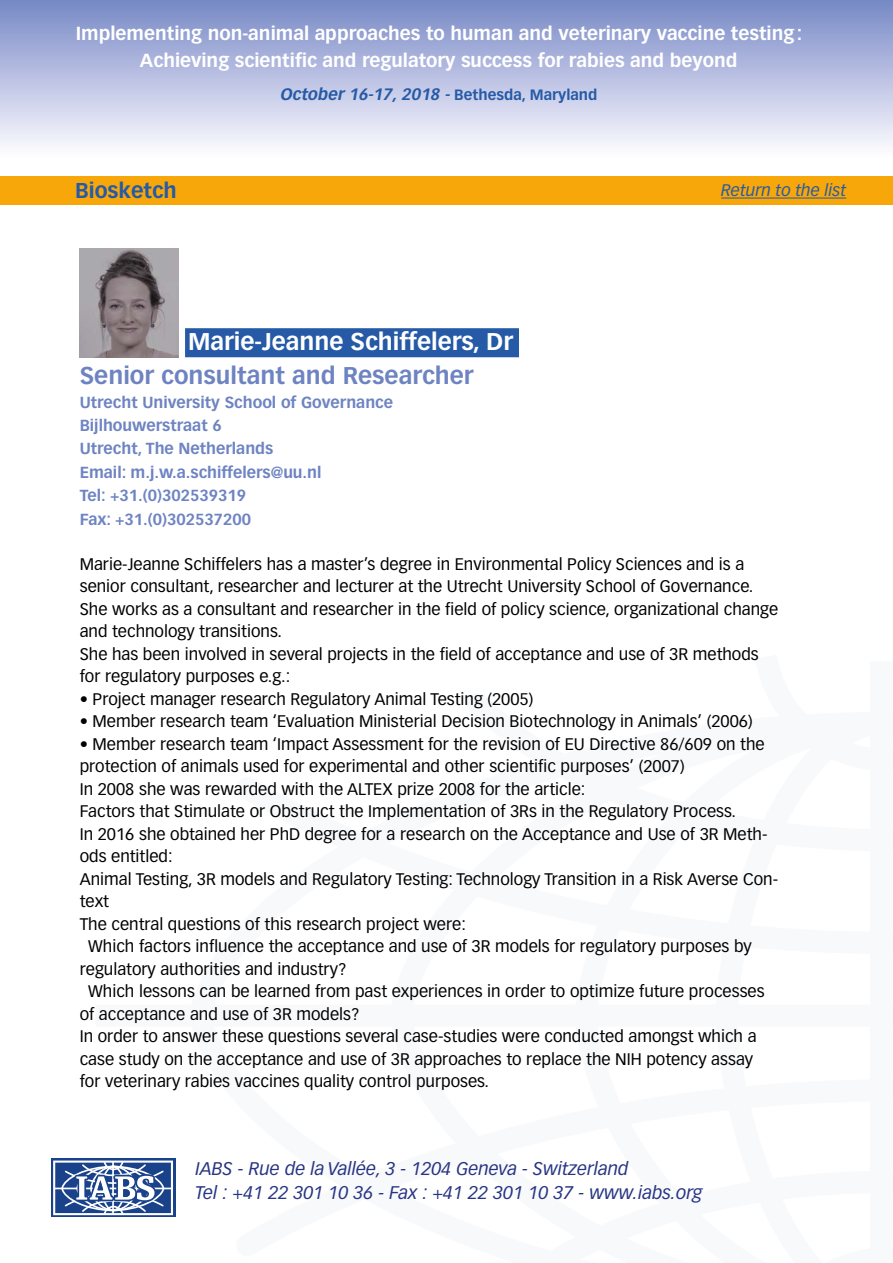
<style>
.page{position:relative;width:893px;height:1263px;background:#fff}
.page>*{position:absolute;margin:0;border:0;box-sizing:border-box;transform-origin:0 0}
.t1{font:700 23.85px "Vectora LT Std";color:#6e84c2}
.t2{font:700 23.85px "Vectora LT Std";color:#fff}
.t3{font:700 21.15px "Vectora LT Std";color:#265aa6}
.t4{font:700 18.6px/26.8px "Vectora LT Std";color:#fff;text-align:center}
.t5{font:italic 18px/24px "Vectora LT Std";color:#283583}
.t6{font:16.5px/22.5px "Vectora LH";color:#000}
.t7{font:italic 16.5px "Vectora LT Std";color:#265aa6}
.t8{font:italic 700 16.2px "Vectora LT Std";color:#265aa6}
.t9{font:700 15.75px/23.4px "Vectora LT Std";color:#6e84c2}
.s1{font-style:normal;font-size:14.7px}
</style>
<div class="page">
<div style="left:0;top:176px;width:893px;height:29px;background:#f7a70a"></div>
<div style="left:185px;top:328px;width:334px;height:29px;background:#265aa6"></div>
<img style="left:80px;top:248px;width:98px;height:109px">
<div style="left:0;top:0;width:893px;height:156px;background:linear-gradient(to bottom,#7788c5,#fdfbff)"></div>
<div style="left:51px;top:1158px;width:124px;height:59px;background:#1a428a"></div>
<svg style="left:53px;top:1160px;width:120px;height:56px"></svg>
<div style="left:96px;top:1004px;width:797px;height:23px;background:#f8f9fb"></div>
<hr style="left:721px;top:198px;width:125px;height:1px;background:#265aa6">
<p class="t4" style="left:76px;top:20px;width:728px">Implementing non-animal approaches to human and veterinary vaccine testing:<br>Achieving scientific and regulatory success for rabies and beyond</p>
<p class="t8" style="left:280px;top:84px;width:319px">October 16-17,2018 - <span class="s1">Bethesda, Maryland</span></p>
<p class="t3" style="left:75px;top:177px;width:103px">Biosketch</p>
<p class="t7" style="left:721px;top:181px;width:127px">Return to the list</p>
<h1 class="t2" style="left:188px;top:327px;width:327px">Marie-Jeanne Schiffelers, Dr</h1>
<h1 class="t1" style="left:80px;top:361px;width:395px">Senior consultant and Researcher</h1>
<p class="t9" style="left:80px;top:390px;width:315px">Utrecht University School of Governance<br>Bijlhouwerstraat 6<br>Utrecht, The Netherlands<br>Email: m.j.w.a.schiffelers@uu.nl<br>Tel: +31.(0)302539319<br>Fax: +31.(0)302537200</p>
<p class="t6" style="left:80px;top:553px;width:700px">Marie-Jeanne Schiffelers has a master’s degree in Environmental Policy Sciences and is a senior consultant, researcher and lecturer at the Utrecht University School of Governance.<br>She works as a consultant and researcher in the field of policy science, organizational change and technology transitions.<br>She has been involved in several projects in the field of acceptance and use of 3R methods for regulatory purposes e.g.:</p>
<p class="t6" style="left:80px;top:688px;width:455px">• Project manager research Regulatory Animal Testing (2005)</p>
<p class="t6" style="left:80px;top:710px;width:674px">• Member research team ‘Evaluation Ministerial Decision Biotechnology in Animals’ (2006)</p>
<p class="t6" style="left:80px;top:733px;width:686px">• Member research team ‘Impact Assessment for the revision of EU Directive 86/609 on the</p>
<p class="t6" style="left:80px;top:755px;width:606px">protection of animals used for experimental and other scientific purposes’ (2007)</p>
<p class="t6" style="left:80px;top:778px;width:507px">In 2008 she was rewarded with the ALTEX prize 2008 for the article:</p>
<p class="t6" style="left:80px;top:800px;width:658px">Factors that Stimulate or Obstruct the Implementation of 3Rs in the Regulatory Process.</p>
<p class="t6" style="left:80px;top:823px;width:689px">In 2016 she obtained her PhD degree for a research on the Acceptance and Use of 3R Meth-</p>
<p class="t6" style="left:80px;top:845px;width:94px">ods entitled:</p>
<p class="t6" style="left:80px;top:868px;width:700px">Animal Testing, 3R models and Regulatory Testing: Technology Transition in a Risk Averse Con-</p>
<p class="t6" style="left:80px;top:890px;width:31px">text</p>
<p class="t6" style="left:80px;top:913px;width:388px">The central questions of this research project were:</p>
<p class="t6" style="left:88px;top:935px;width:665px">Which factors influence the acceptance and use of 3R models for regulatory purposes by</p>
<p class="t6" style="left:80px;top:958px;width:268px">regulatory authorities and industry?</p>
<p class="t6" style="left:88px;top:980px;width:678px">Which lessons can be learned from past experiences in order to optimize future processes</p>
<p class="t6" style="left:80px;top:1003px;width:281px">of acceptance and use of 3R models?</p>
<p class="t6" style="left:80px;top:1025px;width:678px">In order to answer these questions several case-studies were conducted amongst which a</p>
<p class="t6" style="left:80px;top:1048px;width:675px">case study on the acceptance and use of 3R approaches to replace the NIH potency assay</p>
<p class="t6" style="left:80px;top:1070px;width:411px">for veterinary rabies vaccines quality control purposes.</p>
<p class="t5" style="left:196px;top:1157px;width:509px">IABS - Rue de la Vallée, 3 - 1204 Geneva - Switzerland<br>Tel : +41 22 301 10 36 - Fax : +41 22 301 10 37 - www.iabs.org</p>
</div>
